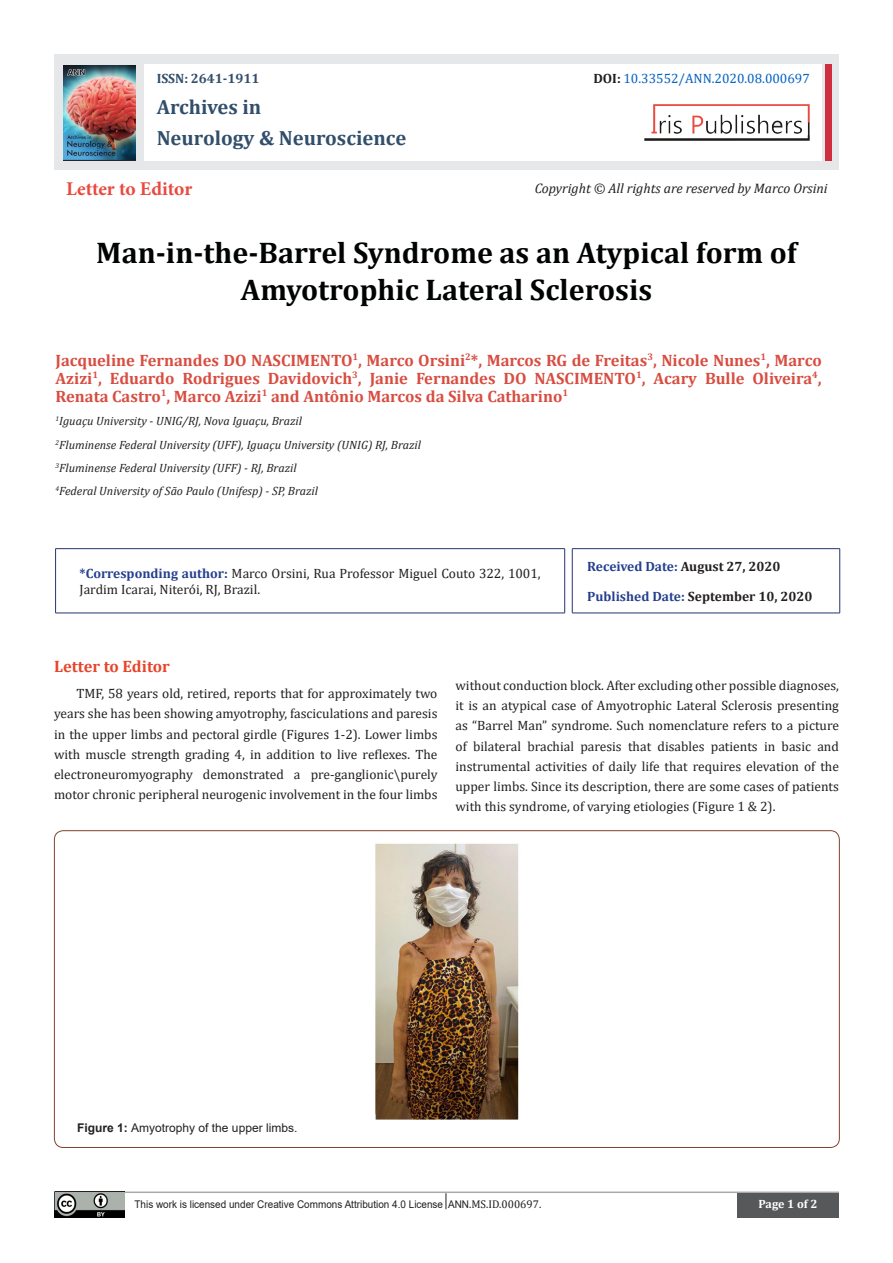
<style>
.page{position:relative;width:893px;height:1263px;background:#fff}
.page>*{position:absolute;margin:0;border:0;box-sizing:border-box;transform-origin:0 0}
.t1{font:700 30px/37.5px "Cambria";color:#000303;text-align:center}
.t2{font:700 20.55px "Cambria";color:#314e6b}
.t3{font:700 19.5px "Minion Pro";letter-spacing:-.005em;color:#e9493f}
.t4{font:700 16.5px/18px "Cambria";color:#d84d41;text-align:justify}
.t5{font:700 16.5px "Cambria";color:#e8442a}
.t6{font:italic 13.8px "Cambria";color:#231f20}
.t7{font:13.5px/20.2px "Cambria";color:#231f20;text-align:justify}
.t8{font:13.5px "Cambria";color:#0563c1}
.t9{font:700 13.5px "Cambria";color:#231f20}
.t10{font:700 13.5px "Cambria";color:#253f8e}
.t11{font:700 13.5px "Cambria";color:#314e6b}
.t12{font:italic 12px "Cambria";color:#231f20}
.t13{font:12px "Arial";color:#231f20}
.t14{font:700 12px "Cambria";color:#fff}
.t15{font:10.65px "Arial";color:#231f20;scale:.94 1}
.s1{font-weight:700;color:#231f20}
.s2{font-weight:700;color:#253f8e}
.s3{color:#231f20}
.s4{color:#253f8e}
.s5{font-weight:700}
.s6{font-family:"Cambria";font-size:11.25px}
</style>
<div class="page">
<hr style="left:54px;top:1191px;width:785px;height:2px;background:#a8a9ad">
<div style="left:737px;top:1193px;width:102px;height:24px;background:#57585a"></div>
<div style="left:54px;top:54px;width:785px;height:116px;background:#e6e7e8"></div>
<div style="left:145px;top:64px;width:677px;height:97px;background:#fff"></div>
<img style="left:64px;top:65px;width:72px;height:96px">
<img style="left:645px;top:104px;width:165px;height:36px">
<div style="left:825px;top:64px;width:6px;height:97px;background:#cf2e41"></div>
<img style="left:54px;top:1192px;width:71px;height:26px">
<svg style="left:446px;top:1193px;width:1px;height:16px"></svg>
<hr style="left:56px;top:548px;width:509px;height:1px;background:#233571">
<hr style="left:56px;top:613px;width:509px;height:1px;background:#233571">
<hr style="left:55px;top:549px;width:1px;height:64px;background:#233571">
<hr style="left:564px;top:549px;width:1px;height:64px;background:#233571">
<hr style="left:572px;top:548px;width:268px;height:1px;background:#233571">
<hr style="left:572px;top:613px;width:268px;height:1px;background:#233571">
<hr style="left:572px;top:549px;width:1px;height:64px;background:#233571">
<hr style="left:839px;top:549px;width:1px;height:64px;background:#233571">
<img style="left:375px;top:843px;width:144px;height:277px">
<p class="t11" style="left:157px;top:69px;width:104px">ISSN: 2641-1911</p>
<p class="t8" style="left:593px;top:71px;width:218px"><span class="s1">DOI:</span> 10.33552/ANN.2020.08.000697</p>
<p class="t2" style="left:157px;top:93px;width:106px">Archives in</p>
<p class="t2" style="left:157px;top:124px;width:251px">Neurology &amp; Neuroscience</p>
<p class="t3" style="left:66px;top:175px;width:128px">Letter to Editor</p>
<p class="t6" style="left:535px;top:178px;width:294px">Copyright © All rights are reserved by Marco Orsini</p>
<p class="t1" style="left:96px;top:233px;width:702px">Man-in-the-Barrel Syndrome as an Atypical form of<br>Amyotrophic Lateral Sclerosis</p>
<p class="t4" style="left:56px;top:350px;width:768px">Jacqueline Fernandes DO NASCIMENTO<sup>1</sup>, Marco Orsini<sup>2</sup>*, Marcos RG de Freitas<sup>3</sup>, Nicole Nunes<sup>1</sup>, Marco Azizi<sup>1</sup>, Eduardo Rodrigues Davidovich<sup>3</sup>, Janie Fernandes DO NASCIMENTO<sup>1</sup>, Acary Bulle Oliveira<sup>4</sup>, Renata Castro<sup>1</sup>, Marco Azizi<sup>1</sup> and Antônio Marcos da Silva Catharino<sup>1</sup></p>
<p class="t12" style="left:56px;top:412px;width:248px"><sup>1</sup>Iguaçu University - UNIG/RJ, Nova Iguaçu, Brazil</p>
<p class="t12" style="left:56px;top:436px;width:367px"><sup>2</sup>Fluminense Federal University (UFF), Iguaçu University (UNIG) RJ, Brazil</p>
<p class="t12" style="left:56px;top:459px;width:243px"><sup>3</sup>Fluminense Federal University (UFF) - RJ, Brazil</p>
<p class="t12" style="left:56px;top:483px;width:264px"><sup>4</sup>Federal University of São Paulo (Unifesp) - SP, Brazil</p>
<p class="t7" style="left:80px;top:565px;width:463px;line-height:16.2px"><span class="s2">*Corresponding author:</span> Marco Orsini, Rua Professor Miguel Couto 322, 1001,<br>Jardim Icarai, Niterói, RJ, Brazil.</p>
<p class="t10" style="left:587px;top:557px;width:195px">Received Date: <span class="s3">August 27, 2020</span></p>
<p class="t9" style="left:587px;top:587px;width:227px"><span class="s4">Published Date:</span> September 10, 2020</p>
<p class="t5" style="left:54px;top:655px;width:117px">Letter to Editor</p>
<p class="t7" style="left:54px;top:683px;width:385px;text-indent:22px">TMF, 58 years old, retired, reports that for approximately two years she has been showing amyotrophy, fasciculations and paresis in the upper limbs and pectoral girdle (Figures 1-2). Lower limbs with muscle strength grading 4, in addition to live reflexes. The electroneuromyography demonstrated a pre-ganglionic\purely motor chronic peripheral neurogenic involvement in the four limbs</p>
<p class="t7" style="left:455px;top:675px;width:385px">without conduction block. After excluding other possible diagnoses, it is an atypical case of Amyotrophic Lateral Sclerosis presenting as “Barrel Man” syndrome. Such nomenclature refers to a picture of bilateral brachial paresis that disables patients in basic and instrumental activities of daily life that requires elevation of the upper limbs. Since its description, there are some cases of patients with this syndrome, of varying etiologies (Figure 1 &amp; 2).</p>
<p class="t13" style="left:77px;top:1120px;width:222px"><span class="s5">Figure 1:</span> Amyotrophy of the upper limbs.</p>
<p class="t15" style="left:135px;top:1197px;width:434px">This work is licensed under Creative Commons Attribution 4.0 License ANN<span class="s6">.MS.ID.000697.</span></p>
<p class="t14" style="left:758px;top:1196px;width:60px">Page 1 of 2</p>
</div>
